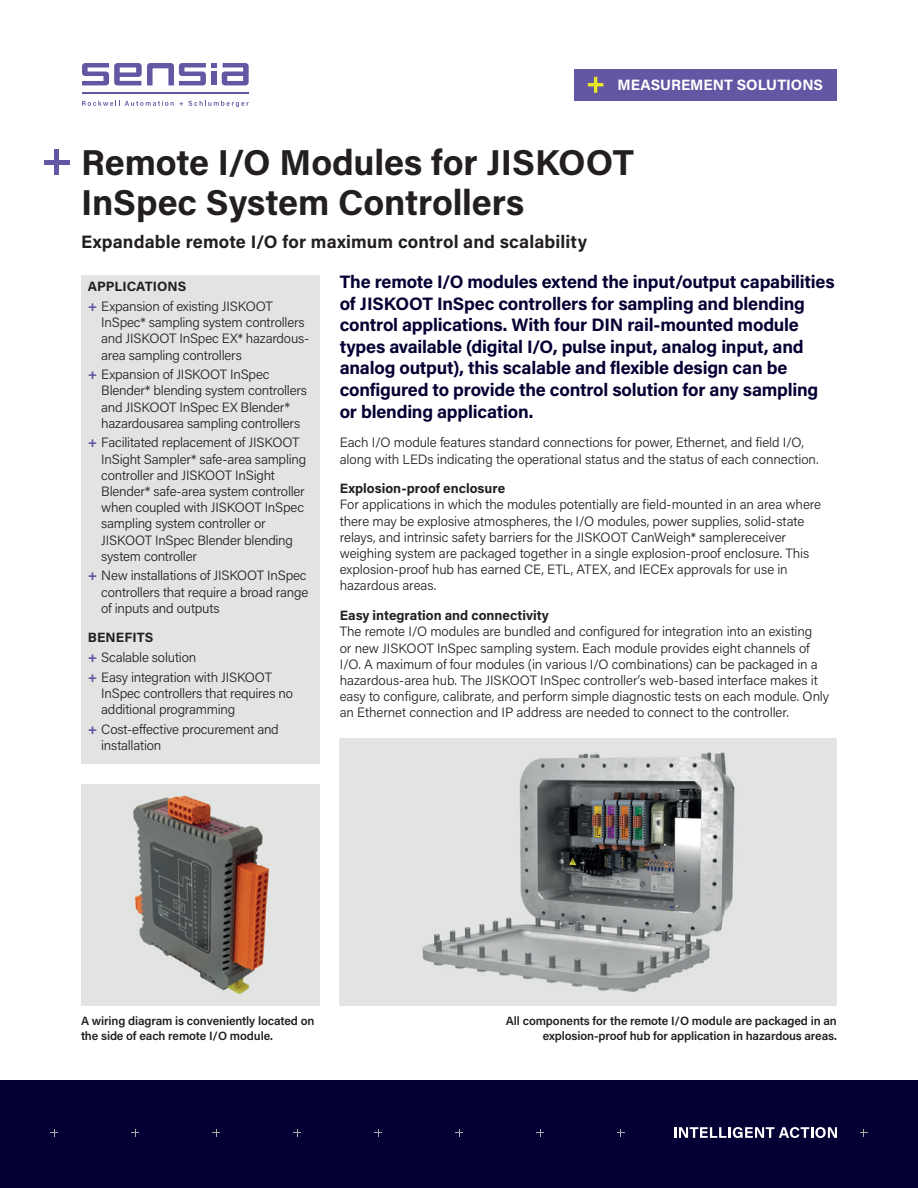
<style>
.page{position:relative;width:918px;height:1188px;background:#fff}
.page>*{position:absolute;margin:0;border:0;box-sizing:border-box;transform-origin:0 0}
.t1{font:700 36px/39.6px "Acumin Pro";letter-spacing:-.005em;color:#231f20}
.t2{font:700 18px/21.6px "Acumin Pro";letter-spacing:-.01em;color:#050033}
.t3{font:700 18px "Acumin Pro";letter-spacing:.01em;color:#231f20}
.t4{font:700 15px "Acumin Pro";color:#fff}
.t5{font:300 13.5px/16.2px "Acumin Pro";letter-spacing:-.01em;color:#231f20}
.t6{font:700 13.5px "Acumin Pro";color:#231f20}
.t7{font:600 12px/14.4px "Acumin Pro";letter-spacing:-.01em;color:#231f20}
.s1{font-weight:700}
.s2{font-weight:700;color:#6556a4}
</style>
<div class="page">
<div style="left:0;top:1080px;width:918px;height:108px;background:#050033"></div>
<div style="left:81px;top:275px;width:239px;height:488px;background:#e2e4e2"></div>
<div style="left:81px;top:785px;width:239px;height:221px;background:#e2e4e2"></div>
<img style="left:133px;top:795px;width:136px;height:200px">
<div style="left:340px;top:739px;width:497px;height:267px;background:#e2e4e2"></div>
<img style="left:422px;top:752px;width:313px;height:240px">
<svg style="left:82px;top:63px;width:167px;height:22px"></svg>
<div style="left:211px;top:71px;width:6px;height:14px;background:#6556a4"></div>
<hr style="left:82px;top:93px;width:167px;height:1px;background:#6556a4">
<svg style="left:82px;top:101px;width:167px;height:6px"></svg>
<svg style="left:617px;top:1129px;width:8px;height:7px"></svg>
<svg style="left:536px;top:1129px;width:8px;height:7px"></svg>
<svg style="left:455px;top:1129px;width:8px;height:7px"></svg>
<svg style="left:374px;top:1129px;width:8px;height:7px"></svg>
<svg style="left:293px;top:1129px;width:8px;height:7px"></svg>
<svg style="left:212px;top:1129px;width:8px;height:7px"></svg>
<svg style="left:131px;top:1129px;width:8px;height:7px"></svg>
<svg style="left:50px;top:1129px;width:8px;height:7px"></svg>
<svg style="left:860px;top:1129px;width:8px;height:7px"></svg>
<svg style="left:674px;top:1127px;width:163px;height:11px"></svg>
<hr style="left:55px;top:150px;width:4px;height:25px;background:#6556a4">
<div style="left:44px;top:160px;width:26px;height:5px;background:#6556a4"></div>
<div style="left:574px;top:69px;width:263px;height:32px;background:#6556a4"></div>
<svg style="left:588px;top:77px;width:15px;height:16px"></svg>
<p class="t4" style="left:617px;top:74px;width:207px">MEASUREMENT SOLUTIONS</p>
<p class="t4" style="left:668px;top:74px;width:157px">PRODUCT OVERVIEW</p>
<h1 class="t1" style="left:81px;top:141px;width:554px">Remote I/O Modules for JISKOOT<br>InSpec System Controllers</h1>
<h2 class="t3" style="left:81px;top:229px;width:508px">Expandable remote I/O for maximum control and scalability</h2>
<p class="t2" style="left:340px;top:270px;width:496px">The remote I/O modules extend the input/output capabilities of JISKOOT InSpec controllers for sampling and blending control applications. With four DIN rail-mounted module types available (digital I/O, pulse input, analog input, and analog output), this scalable and flexible design can be configured to provide the control solution for any sampling or blending application.</p>
<p class="t5" style="left:340px;top:434px;width:480px">Each I/O module features standard connections for power, Ethernet, and field I/O, along with LEDs indicating the operational status and the status of each connection.</p>
<p class="t6" style="left:340px;top:479px;width:167px">Explosion-proof enclosure</p>
<p class="t5" style="left:340px;top:496px;width:483px">For applications in which the modules potentially are field-mounted in an area where there may be explosive atmospheres, the I/O modules, power supplies, solid-state relays, and intrinsic safety barriers for the JISKOOT CanWeigh* samplereceiver weighing system are packaged together in a single explosion-proof enclosure. This explosion-proof hub has earned CE, ETL, ATEX, and IECEx approvals for use in hazardous areas.</p>
<p class="t6" style="left:340px;top:606px;width:211px">Easy integration and connectivity</p>
<p class="t5" style="left:340px;top:623px;width:491px">The remote I/O modules are bundled and configured for integration into an existing<br>or new JISKOOT InSpec sampling system. Each module provides eight channels of I/O. A maximum of four modules (in various I/O combinations) can be packaged in a hazardous-area hub. The JISKOOT InSpec controller’s web-based interface makes it easy to configure, calibrate, and perform simple diagnostic tests on each module. Only an Ethernet connection and IP address are needed to connect to the controller.</p>
<p class="t5" style="left:88px;top:276px;width:187px;line-height:19.5px"><span class="s1">APPLICATIONS<br></span><span class="s2">+</span> Expansion of existing JISKOOT</p>
<p class="t5" style="left:101px;top:314px;width:210px">InSpec* sampling system controllers and JISKOOT InSpec EX* hazardous&shy;area sampling controllers</p>
<p class="t5" style="left:101px;top:366px;width:207px;text-indent:-14px"><span class="s2">+</span> Expansion of JISKOOT InSpec Blender* blending system controllers and JISKOOT InSpec EX Blender* hazardousarea sampling controllers</p>
<p class="t5" style="left:101px;top:434px;width:206px;text-indent:-14px"><span class="s2">+</span> Facilitated replacement of JISKOOT<br>InSight Sampler* safe-area sampling controller and JISKOOT InSight<br>Blender* safe-area system controller when coupled with JISKOOT InSpec sampling system controller or<br>JISKOOT InSpec Blender blending system controller</p>
<p class="t5" style="left:101px;top:567px;width:209px;text-indent:-14px"><span class="s2">+</span> New installations of JISKOOT InSpec controllers that require a broad range of inputs and outputs</p>
<p class="t5" style="left:88px;top:627px;width:186px;line-height:19.6px"><span class="s1">BENEFITS<br></span><span class="s2">+</span> Scalable solution<br><span class="s2">+</span> Easy integration with JISKOOT</p>
<p class="t5" style="left:101px;top:684px;width:193px">InSpec controllers that requires no additional programming</p>
<p class="t5" style="left:101px;top:720px;width:179px;text-indent:-14px"><span class="s2">+</span> Cost-effective procurement and installation</p>
<p class="t7" style="left:81px;top:1013px;width:235px">A wiring diagram is conveniently located on the side of each remote I/O module.</p>
<p class="t7" style="left:506px;top:1013px;width:333px;text-align:right">All components for the remote I/O module are packaged in an explosion-proof hub for application in hazardous areas.</p>
</div>
